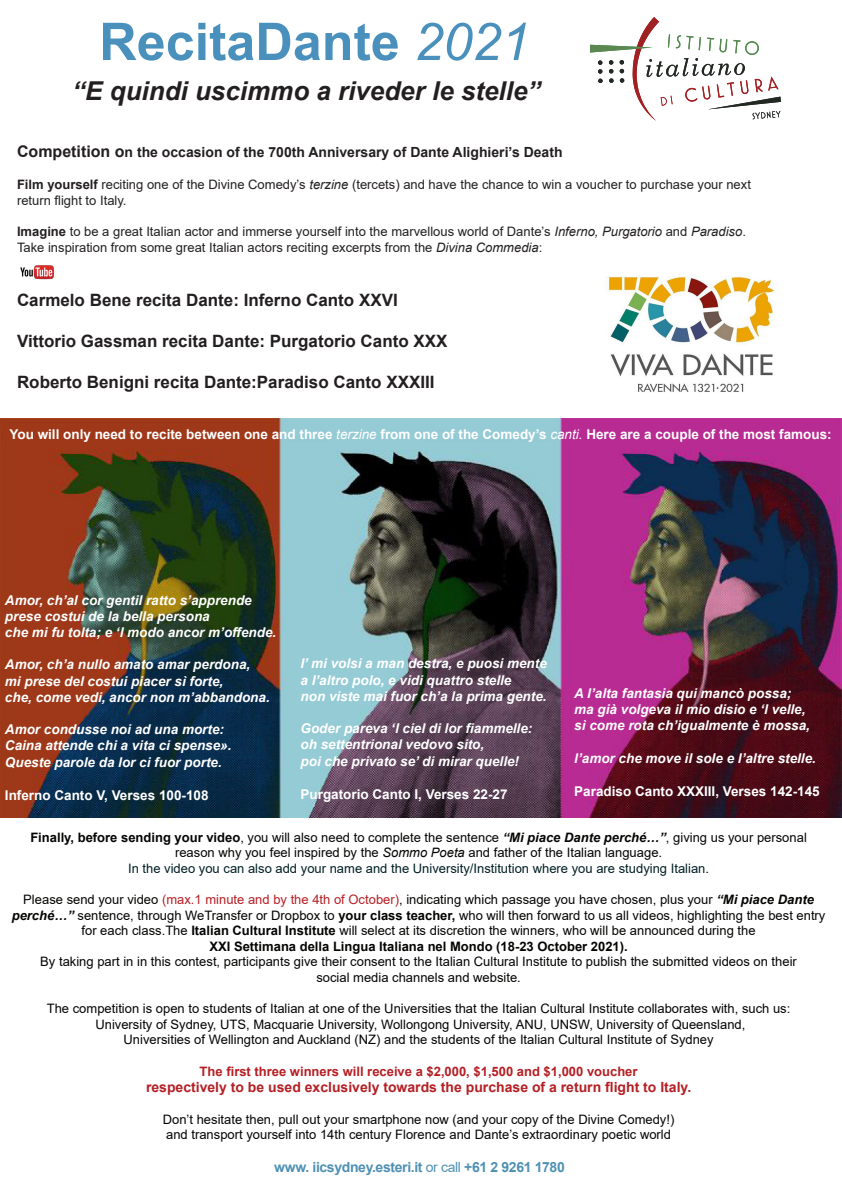
<style>
.page{position:relative;width:842px;height:1191px;background:#fff}
.page>*{position:absolute;margin:0;border:0;box-sizing:border-box;transform-origin:0 0}
.t1{font:700 52px "Arial";color:#4a90bc}
.t2{font:italic 700 26px "Arial";color:#231f20}
.t3{font:700 17px "Arial";color:#231f20}
.t4{font:700 14px "Arial";color:#b51f24}
.t5{font:700 14px "Arial";color:#231f20}
.t6{font:700 14px "Arial";letter-spacing:-.025em;color:#4f91b3}
.t7{font:italic 700 13.5px "Arial";color:#fff}
.t8{font:700 13.5px "Arial";color:#fff}
.t9{font:13px/15.6px "Arial";color:#040503;text-align:center}
.t10{font:13px/15.6px "Arial";color:#231f20}
.t11{font:13px "Arial";color:#001f24}
.t12{font:700 13px "Arial";color:#b51f24}
.t13{font:700 13px "Arial";color:#040503}
.s1{font-weight:400;font-style:italic}
.s2{font-size:16px}
.s3{font-weight:700}
.s4{font-style:italic}
.s5{font-weight:700;font-style:italic}
.s6{color:#040503}
.s7{color:#b51f24}
.s8{font-weight:400}
</style>
<div class="page">
<img style="left:0;top:418px;width:842px;height:399px">
<svg style="left:590px;top:17px;width:190px;height:103px"></svg>
<img style="left:606px;top:276px;width:169px;height:116px">
<img style="left:20px;top:265px;width:35px;height:15px">
<p class="t1" style="left:99px;top:5px;width:432px">RecitaDante <span class="s1">2021</span></p>
<p class="t2" style="left:72px;top:74px;width:470px">“E quindi uscimmo a riveder le stelle”</p>
<p class="t5" style="left:17px;top:142px;width:547px"><span class="s2">Competition o</span>n the occasion of the 700th Anniversary of Dante Alighieri’s Death</p>
<p class="t10" style="left:17px;top:177px;width:735px"><span class="s3">Film yourself</span> reciting one of the Divine Comedy’s <span class="s4">terzine</span> (tercets) and have the chance to win a voucher to purchase your next return flight to Italy.</p>
<p class="t10" style="left:17px;top:224px;width:730px"><span class="s3">Imagine</span> to be a great Italian actor and immerse yourself into the marvellous world of Dante’s <span class="s4">Inferno, Purgatorio</span> and <span class="s4">Paradiso</span>.<br>Take inspiration from some great Italian actors reciting excerpts from the <span class="s4">Divina Commedia</span>:</p>
<p class="t3" style="left:17px;top:288px;width:382px">Carmelo Bene recita Dante: Inferno Canto XXVI</p>
<p class="t3" style="left:17px;top:329px;width:432px">Vittorio Gassman recita Dante: Purgatorio Canto XXX</p>
<p class="t3" style="left:17px;top:369px;width:419px">Roberto Benigni recita Dante:Paradiso Canto XXXIII</p>
<p class="t8" style="left:9px;top:425px;width:824px">You will only need to recite between one and three <span class="s1">terzine</span> from one of the Comedy’s <span class="s1">canti.</span> Here are a couple of the most famous:</p>
<p class="t7" style="left:5px;top:591px;width:248px">Amor, ch’al cor gentil ratto s’apprende</p>
<p class="t7" style="left:5px;top:607px;width:206px">prese costui de la bella persona</p>
<p class="t7" style="left:5px;top:623px;width:273px">che mi fu tolta; e ‘l modo ancor m’offende.</p>
<p class="t7" style="left:5px;top:655px;width:247px">Amor, ch’a nullo amato amar perdona,</p>
<p class="t7" style="left:5px;top:672px;width:220px">mi prese del costui piacer sì forte,</p>
<p class="t7" style="left:5px;top:688px;width:266px">che, come vedi, ancor non m’abbandona.</p>
<p class="t7" style="left:5px;top:720px;width:221px">Amor condusse noi ad una morte:</p>
<p class="t7" style="left:5px;top:736px;width:228px">Caina attende chi a vita ci spense».</p>
<p class="t7" style="left:5px;top:753px;width:218px">Queste parole da lor ci fuor porte.</p>
<p class="t8" style="left:5px;top:785px;width:205px">Inferno Canto V, Verses 100-108</p>
<p class="t7" style="left:300px;top:654px;width:248px">I’ mi volsi a man destra, e puosi mente</p>
<p class="t7" style="left:300px;top:671px;width:212px">a l’altro polo, e vidi quattro stelle</p>
<p class="t7" style="left:300px;top:687px;width:248px">non viste mai fuor ch’a la prima gente.</p>
<p class="t7" style="left:300px;top:719px;width:233px">Goder pareva ‘l ciel di lor fiammelle:</p>
<p class="t7" style="left:300px;top:735px;width:185px">oh settentrional vedovo sito,</p>
<p class="t7" style="left:300px;top:752px;width:220px">poi che privato se’ di mirar quelle!</p>
<p class="t8" style="left:300px;top:784px;width:209px">Purgatorio Canto I, Verses 22-27</p>
<p class="t7" style="left:574px;top:684px;width:219px">A l’alta fantasia qui mancò possa;</p>
<p class="t7" style="left:574px;top:700px;width:233px">ma già volgeva il mio disio e ‘l velle,</p>
<p class="t7" style="left:574px;top:716px;width:237px">sì come rota ch’igualmente è mossa,</p>
<p class="t7" style="left:574px;top:749px;width:243px">l’amor che move il sole e l’altre stelle.</p>
<p class="t8" style="left:574px;top:781px;width:247px">Paradiso Canto XXXIII, Verses 142-145</p>
<p class="t9" style="left:30px;top:829px;width:778px"><span class="s3">Finally, before sending your video</span>, you will also need to complete the sentence <span class="s5">“Mi piace Dante perché…”</span>, giving us your personal</p>
<p class="t9" style="left:175px;top:844px;width:489px">reason why you feel inspired by the <span class="s4">Sommo Poeta</span> and father of the Italian language.</p>
<p class="t11" style="left:128px;top:859px;width:583px">In the video you can also add your name and the University/Institution where you are studying Italian<span class="s6">.</span></p>
<p class="t9" style="left:12px;top:891px;width:815px">Please send your video <span class="s7">(max.1 minute and by the 4th of October)</span>, indicating which passage you have chosen, plus your <span class="s5">“Mi piace Dante perché…”</span> sentence, through WeTransfer or Dropbox to <span class="s3">your class teacher,</span> who will then forward to us all videos, highlighting the best entry for each class.The <span class="s3">Italian Cultural Institute</span> will select at its discretion the winners, who will be announced during the</p>
<p class="t13" style="left:209px;top:937px;width:420px">XXI Settimana della Lingua Italiana nel Mondo (18-23 October 2021).</p>
<p class="t9" style="left:40px;top:954px;width:758px">By taking part in in this contest, participants give their consent to the Italian Cultural Institute to publish the submitted videos on their</p>
<p class="t9" style="left:316px;top:969px;width:206px">social media channels and website.</p>
<p class="t9" style="left:47px;top:1000px;width:745px">The competition is open to students of Italian at one of the Universities that the Italian Cultural Institute collaborates with, such us:</p>
<p class="t9" style="left:95px;top:1016px;width:651px">University of Sydney, UTS, Macquarie University, Wollongong University, ANU, UNSW, University of Queensland,</p>
<p class="t9" style="left:124px;top:1032px;width:592px">Universities of Wellington and Auckland (NZ) and the students of the Italian Cultural Institute of Sydney</p>
<p class="t12" style="left:200px;top:1062px;width:439px">The first three winners will receive a $2,000, $1,500 and $1,000 voucher</p>
<p class="t4" style="left:146px;top:1077px;width:547px">respectively to be used exclusively towards the purchase of a return flight to Italy.</p>
<p class="t9" style="left:163px;top:1111px;width:513px">Don’t hesitate then, pull out your smartphone now (and your copy of the Divine Comedy!)</p>
<p class="t9" style="left:166px;top:1126px;width:506px">and transport yourself into 14th century Florence and Dante’s extraordinary poetic world</p>
<p class="t6" style="left:274px;top:1157px;width:292px">www. iicsydney.esteri.it <span class="s8">or call</span> +61 2 9261 1780</p>
</div>
